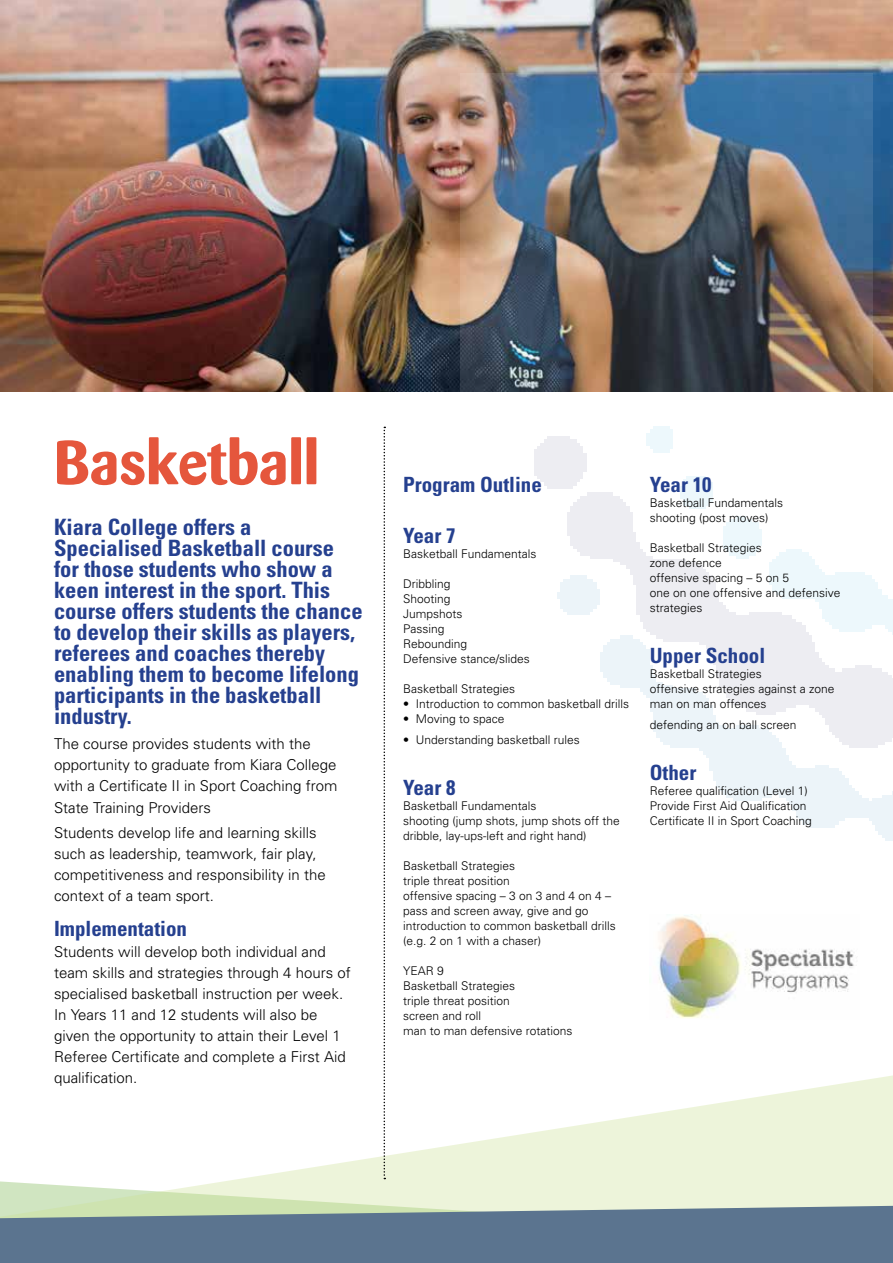
<style>
.page{position:relative;width:893px;height:1263px;background:#fff}
.page>*{position:absolute;margin:0;border:0;box-sizing:border-box;transform-origin:0 0}
.t1{font:700 61.5px "Barmeno";color:#e5563c}
.t2{font:700 condensed 22.5px/21px "Univers";color:#25408f}
.t3{font:700 condensed 21px "Univers";color:#25408f}
.t4{font:300 15px/21px "Univers";color:#000}
.t5{font:300 12px/15px "Univers";color:#000}
</style>
<div class="page">
<svg style="left:0;top:1075px;width:893px;height:188px"></svg>
<img style="left:0;top:0;width:893px;height:392px">
<img style="left:461px;top:73px;width:412px;height:354px">
<svg style="left:384px;top:427px;width:1px;height:752px"></svg>
<img style="left:658px;top:914px;width:196px;height:105px">
<h1 class="t1" style="left:54px;top:426px;width:267px">Basketball</h1>
<p class="t2" style="left:54px;top:516px;width:310px">Kiara College offers a<br>Specialised Basketball course for those students who show a keen interest in the sport. This course offers students the chance to develop their skills as players, referees and coaches thereby enabling them to become lifelong participants in the basketball industry.</p>
<p class="t4" style="left:54px;top:733px;width:285px">The course provides students with the opportunity to graduate from Kiara College with a Certificate II in Sport Coaching from State Training Providers</p>
<p class="t4" style="left:54px;top:822px;width:273px">Students develop life and learning skills such as leadership, teamwork, fair play, competitiveness and responsibility in the context of a team sport.</p>
<h3 class="t3" style="left:54px;top:915px;width:135px">Implementation</h3>
<p class="t4" style="left:54px;top:941px;width:298px">Students will develop both individual and team skills and strategies through 4 hours of specialised basketball instruction per week.<br>In Years 11 and 12 students will also be given the opportunity to attain their Level 1<br>Referee Certificate and complete a First Aid qualification.</p>
<h3 class="t3" style="left:403px;top:471px;width:140px">Program Outline</h3>
<h3 class="t3" style="left:403px;top:522px;width:54px">Year 7</h3>
<p class="t5" style="left:403px;top:546px;width:135px">Basketball Fundamentals</p>
<p class="t5" style="left:403px;top:576px;width:128px">Dribbling<br>Shooting<br>Jumpshots<br>Passing<br>Rebounding<br>Defensive stance/slides</p>
<p class="t5" style="left:403px;top:681px;width:114px">Basketball Strategies</p>
<p class="t5" style="left:403px;top:696px;width:228px">• Introduction to common basketball drills</p>
<p class="t5" style="left:403px;top:711px;width:103px">• Moving to space</p>
<p class="t5" style="left:403px;top:732px;width:178px">• Understanding basketball rules</p>
<h3 class="t3" style="left:403px;top:774px;width:54px">Year 8</h3>
<p class="t5" style="left:403px;top:798px;width:218px">Basketball Fundamentals<br>shooting (jump shots, jump shots off the dribble, lay-ups-left and right hand)</p>
<p class="t5" style="left:403px;top:858px;width:214px">Basketball Strategies<br>triple threat position<br>offensive spacing – 3 on 3 and 4 on 4 – pass and screen away, give and go introduction to common basketball drills (e.g. 2 on 1 with a chaser)</p>
<p class="t5" style="left:403px;top:963px;width:171px">YEAR 9<br>Basketball Strategies<br>triple threat position<br>screen and roll<br>man to man defensive rotations</p>
<h3 class="t3" style="left:650px;top:471px;width:63px">Year 10</h3>
<p class="t5" style="left:650px;top:495px;width:135px">Basketball Fundamentals shooting (post moves)</p>
<p class="t5" style="left:650px;top:540px;width:192px">Basketball Strategies<br>zone defence<br>offensive spacing – 5 on 5<br>one on one offensive and defensive strategies</p>
<h3 class="t3" style="left:650px;top:642px;width:117px">Upper School</h3>
<p class="t5" style="left:650px;top:666px;width:186px">Basketball Strategies<br>offensive strategies against a zone man on man offences</p>
<p class="t5" style="left:650px;top:717px;width:148px">defending an on ball screen</p>
<h3 class="t3" style="left:650px;top:759px;width:48px">Other</h3>
<p class="t5" style="left:650px;top:783px;width:164px">Referee qualification (Level 1)<br>Provide First Aid Qualification<br>Certificate II in Sport Coaching</p>
</div>
